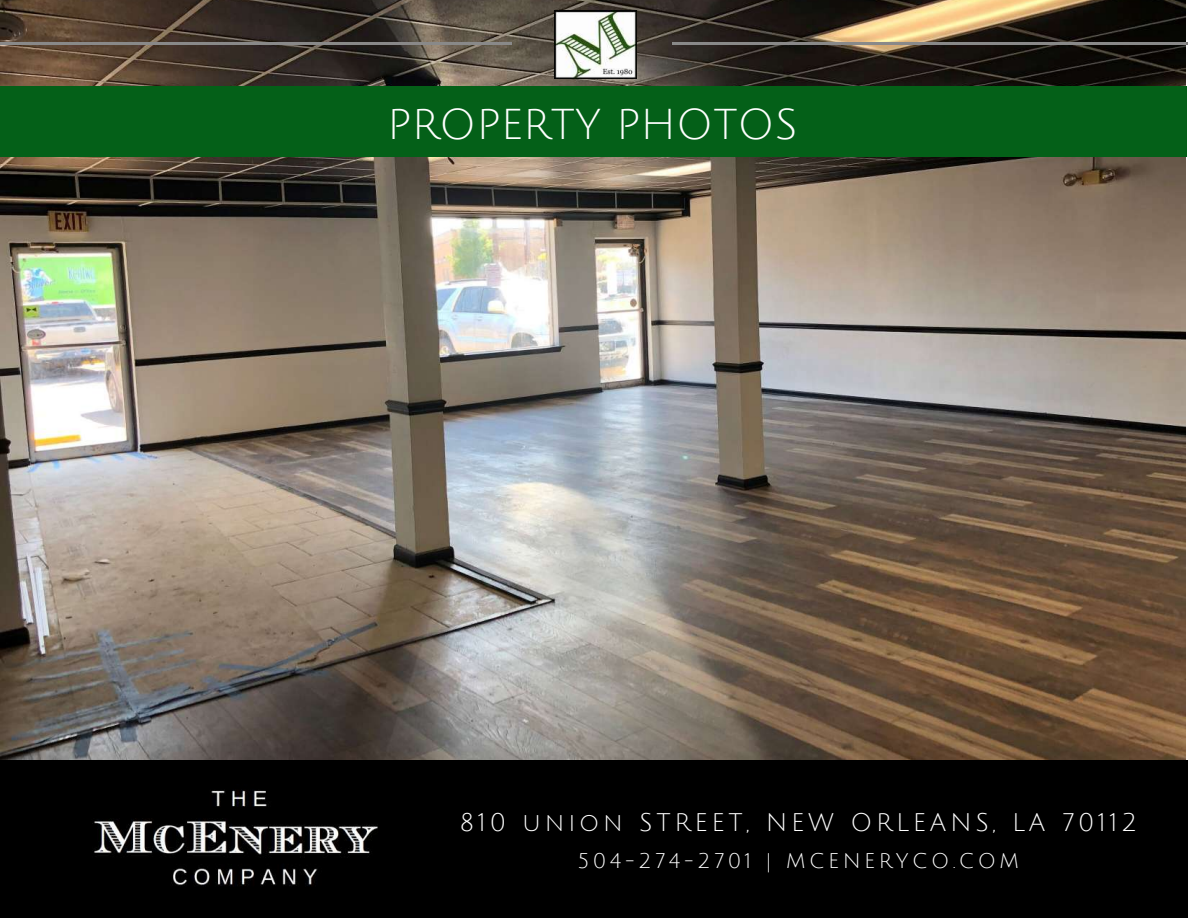
<style>
.page{position:relative;width:1188px;height:918px;background:#fff}
.page>*{position:absolute;margin:0;border:0;box-sizing:border-box;transform-origin:0 0}
.t1{font:42px "Julius Sans One";color:#fff}
.t2{font:24.75px "Julius Sans One";letter-spacing:.15em;color:#fff}
.t3{font:20.7px "Julius Sans One";letter-spacing:.17em;color:#fff}
</style>
<div class="page">
<img style="left:0;top:0;width:1186px;height:760px">
<div style="left:0;top:86px;width:1187px;height:71px;background:#046018"></div>
<div style="left:0;top:760px;width:1188px;height:158px;background:#000"></div>
<img style="left:92px;top:790px;width:286px;height:96px">
<img style="left:554px;top:10px;width:82px;height:69px">
<hr style="left:0;top:42px;width:512px;height:3px;background:#898989">
<hr style="left:673px;top:42px;width:515px;height:3px;background:#898989">
<h1 class="t1" style="left:387px;top:102px;width:412px">PROPERTY PHOTOS</h1>
<p class="t2" style="left:460px;top:810px;width:678px">810 union STREET, NEW ORLEANS, LA 70112</p>
<p class="t3" style="left:578px;top:850px;width:443px">504-274-2701 | MCENERYCO.COM</p>
</div>
